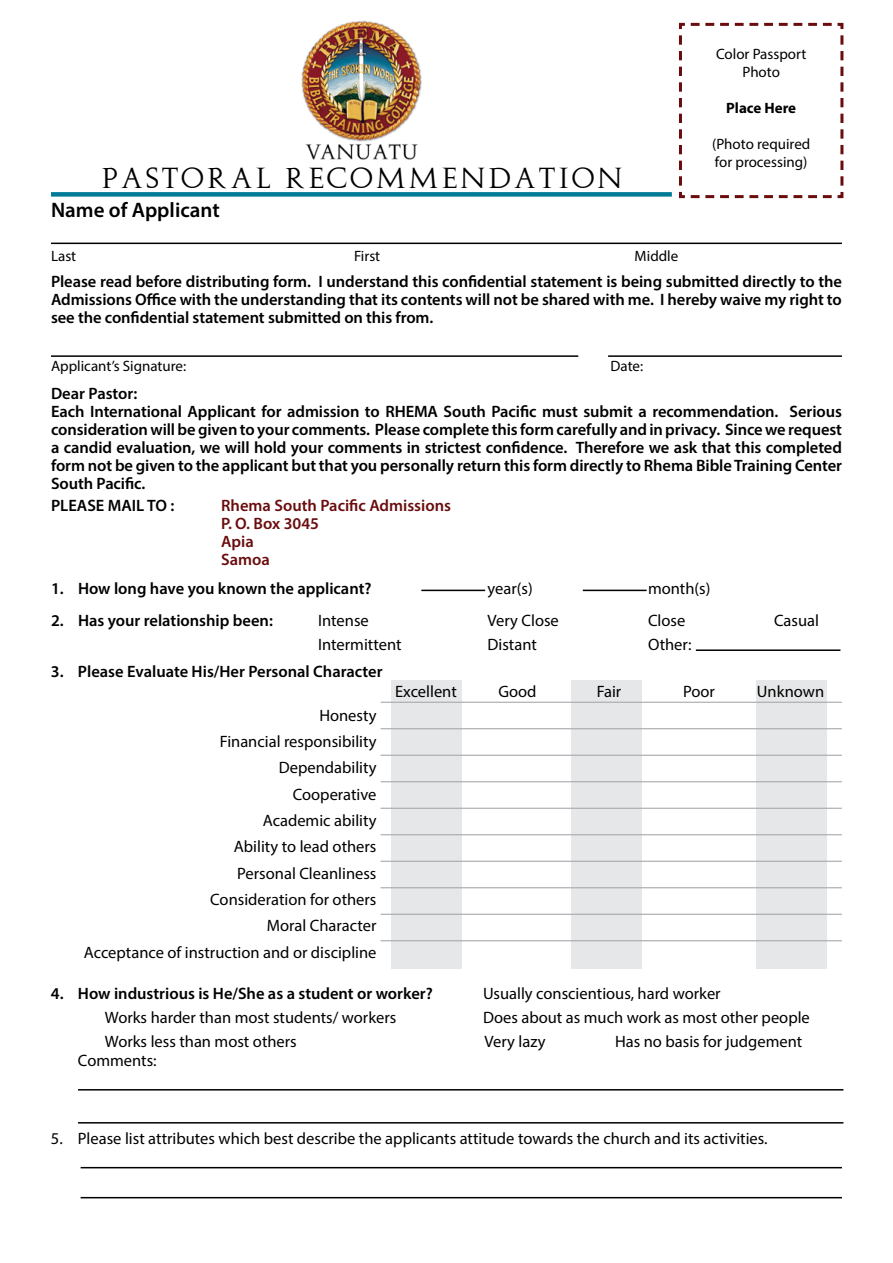
<style>
.page{position:relative;width:893px;height:1263px;background:#fff}
.page>*{position:absolute;margin:0;border:0;box-sizing:border-box;transform-origin:0 0}
.t1{font:27px "Aurea Titling";letter-spacing:.1em;color:#000}
.t2{font:600 21px "Myriad Pro";color:#000}
.t3{font:600 16.5px/18px "Myriad Pro";letter-spacing:-.005em;color:#000;text-align:justify}
.t4{font:16.5px/26.2px "Myriad Pro";color:#000;text-align:right}
.t5{font:600 16.5px/18px "Myriad Pro";color:#6a0c0d}
.t6{font:15px/18px "Myriad Pro";color:#000;text-align:center}
.t7{font:700 15px "Myriad Pro";color:#000}
</style>
<div class="page">
<div style="left:392px;top:680px;width:70px;height:289px;background:#e6e7e8"></div>
<div style="left:572px;top:680px;width:70px;height:289px;background:#e6e7e8"></div>
<div style="left:756px;top:680px;width:70px;height:289px;background:#e6e7e8"></div>
<hr style="left:381px;top:702px;width:461px;height:1px;background:#a7a9ac">
<hr style="left:381px;top:755px;width:461px;height:1px;background:#a7a9ac">
<hr style="left:381px;top:808px;width:461px;height:1px;background:#a7a9ac">
<hr style="left:381px;top:861px;width:461px;height:1px;background:#a7a9ac">
<hr style="left:381px;top:914px;width:461px;height:1px;background:#a7a9ac">
<hr style="left:381px;top:728px;width:461px;height:1px;background:#a7a9ac">
<hr style="left:381px;top:781px;width:461px;height:1px;background:#a7a9ac">
<hr style="left:381px;top:834px;width:461px;height:1px;background:#a7a9ac">
<hr style="left:381px;top:887px;width:461px;height:1px;background:#a7a9ac">
<hr style="left:381px;top:940px;width:461px;height:1px;background:#a7a9ac">
<hr style="left:51px;top:243px;width:791px;height:1px;background:#000">
<div style="left:51px;top:192px;width:621px;height:5px;background:#007a97"></div>
<img style="left:301px;top:20px;width:121px;height:140px">
<svg style="left:679px;top:22px;width:165px;height:177px"></svg>
<hr style="left:51px;top:355px;width:527px;height:2px;background:#000">
<hr style="left:608px;top:355px;width:234px;height:2px;background:#000">
<hr style="left:421px;top:590px;width:64px;height:1px;background:#000">
<hr style="left:583px;top:590px;width:64px;height:1px;background:#000">
<hr style="left:696px;top:649px;width:144px;height:2px;background:#000">
<hr style="left:78px;top:1089px;width:765px;height:1px;background:#000">
<hr style="left:78px;top:1122px;width:765px;height:1px;background:#000">
<hr style="left:81px;top:1167px;width:761px;height:1px;background:#000">
<hr style="left:81px;top:1197px;width:761px;height:1px;background:#000">
<h1 class="t1" style="left:100px;top:161px;width:524px">PASTORAL RECOMMENDATION</h1>
<p class="t6" style="left:716px;top:45px;width:92px">Color Passport<br>Photo</p>
<p class="t7" style="left:726px;top:99px;width:72px">Place Here</p>
<p class="t6" style="left:712px;top:135px;width:100px;text-align:left">(Photo required for processing)</p>
<p class="t2" style="left:51px;top:196px;width:170px">Name of Applicant</p>
<p class="t6" style="left:51px;top:246px;width:27px">Last</p>
<p class="t6" style="left:354px;top:246px;width:28px">First</p>
<p class="t6" style="left:635px;top:246px;width:45px">Middle</p>
<p class="t3" style="left:51px;top:272px;width:792px">Please read before distributing form. I understand this confidential statement is being submitted directly to the Admissions Office with the understanding that its contents will not be shared with me. I hereby waive my right to see the confidential statement submitted on this from.</p>
<p class="t6" style="left:51px;top:357px;width:137px">Applicant’s Signature:</p>
<p class="t6" style="left:611px;top:357px;width:34px">Date:</p>
<p class="t3" style="left:51px;top:384px;width:792px;text-align:left">Dear Pastor:<br>Each International Applicant for admission to RHEMA South Pacific must submit a recommendation. Serious consideration will be given to your comments. Please complete this form carefully and in privacy. Since we request a candid evaluation, we will hold your comments in strictest confidence. Therefore we ask that this completed form not be given to the applicant but that you personally return this form directly to Rhema Bible Training Center South Pacific.</p>
<p class="t3" style="left:51px;top:496px;width:125px">PLEASE MAIL TO :</p>
<p class="t5" style="left:221px;top:496px;width:231px">Rhema South Pacific Admissions<br>P. O. Box 3045<br>Apia<br>Samoa</p>
<p class="t3" style="left:51px;top:579px;width:322px">1. How long have you known the applicant?</p>
<p class="t4" style="left:488px;top:575px;width:47px">year(s)</p>
<p class="t4" style="left:648px;top:575px;width:64px">month(s)</p>
<p class="t3" style="left:51px;top:611px;width:223px">2. Has your relationship been:</p>
<p class="t4" style="left:318px;top:607px;width:52px">Intense</p>
<p class="t4" style="left:487px;top:607px;width:73px">Very Close</p>
<p class="t4" style="left:648px;top:607px;width:39px">Close</p>
<p class="t4" style="left:774px;top:607px;width:46px">Casual</p>
<p class="t4" style="left:318px;top:631px;width:85px">Intermittent</p>
<p class="t4" style="left:487px;top:631px;width:51px">Distant</p>
<p class="t4" style="left:648px;top:631px;width:45px">Other:</p>
<p class="t3" style="left:51px;top:662px;width:333px">3. Please Evaluate His/Her Personal Character</p>
<p class="t4" style="left:395px;top:678px;width:63px">Excellent</p>
<p class="t4" style="left:498px;top:678px;width:40px">Good</p>
<p class="t4" style="left:597px;top:678px;width:26px">Fair</p>
<p class="t4" style="left:683px;top:678px;width:33px">Poor</p>
<p class="t4" style="left:757px;top:678px;width:69px">Unknown</p>
<p class="t4" style="left:84px;top:702px;width:294px">Honesty<br>Financial responsibility<br>Dependability<br>Cooperative<br>Academic ability<br>Ability to lead others<br>Personal Cleanliness<br>Consideration for others<br>Moral Character<br>Acceptance of instruction and or discipline</p>
<p class="t3" style="left:51px;top:983px;width:383px">4. How industrious is He/She as a student or worker?</p>
<p class="t4" style="left:483px;top:980px;width:239px">Usually conscientious, hard worker</p>
<p class="t4" style="left:105px;top:1004px;width:293px">Works harder than most students/ workers</p>
<p class="t4" style="left:483px;top:1004px;width:328px">Does about as much work as most other people</p>
<p class="t4" style="left:105px;top:1028px;width:193px">Works less than most others</p>
<p class="t4" style="left:484px;top:1028px;width:63px">Very lazy</p>
<p class="t4" style="left:615px;top:1028px;width:189px">Has no basis for judgement</p>
<p class="t4" style="left:78px;top:1047px;width:80px">Comments:</p>
<p class="t4" style="left:51px;top:1125px;width:718px">5. Please list attributes which best describe the applicants attitude towards the church and its activities.</p>
</div>
